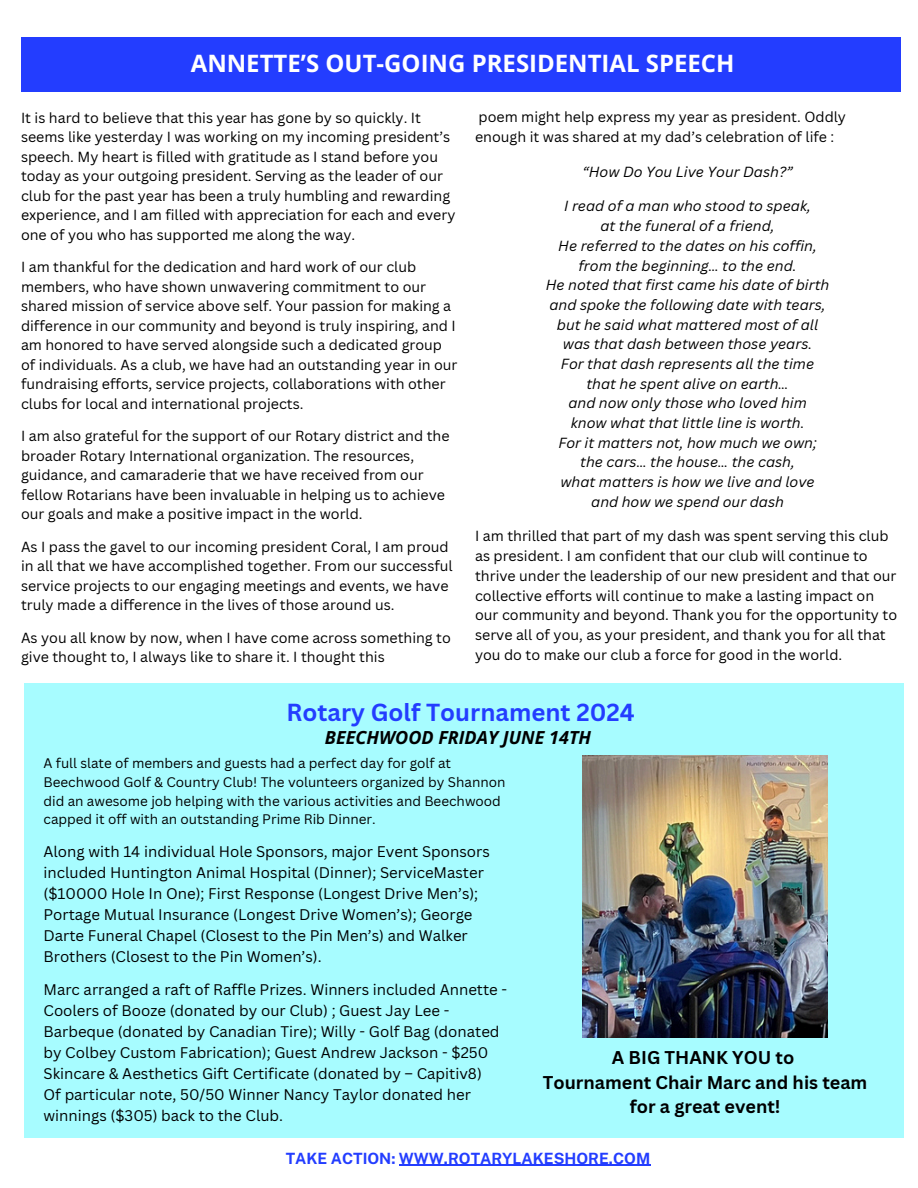
<style>
.page{position:relative;width:918px;height:1188px;background:#fff}
.page>*{position:absolute;margin:0;border:0;box-sizing:border-box;transform-origin:0 0}
.t1{font:700 24px "Open Sans";color:#fff}
.t2{font:700 24px "Canva Sans";color:#233dff}
.t3{font:700 18px/24.8px "Canva Sans";color:#000;text-align:center}
.t4{font:italic 700 18px "Open Sans";color:#000}
.t5{font:700 15.45px "Public Sans";color:#233dff}
.t6{font:15px/21px "Canva Sans";color:#000}
.t7{font:14.25px/19.5px "Canva Sans";color:#000}
.t8{font:italic 14.25px/19.6px "Canva Sans";color:#000;text-align:center}
.t9{font:13.5px/18.8px "Canva Sans";color:#000}
</style>
<div class="page">
<div style="left:25px;top:684px;width:879px;height:454px;background:#a7fcff"></div>
<div style="left:21px;top:37px;width:879px;height:55px;background:#233dff"></div>
<img style="left:583px;top:756px;width:245px;height:281px">
<hr style="left:399px;top:1165px;width:251px;height:1px;background:#233dff">
<h6 class="t1" style="left:191px;top:46px;width:545px">ANNETTE’S OUT-GOING PRESIDENTIAL SPEECH</h6>
<h6 class="t7" style="left:475px;top:107px;width:373px">poem might help express my year as president. Oddly enough it was shared at my dad’s celebration of life :</h6>
<h6 class="t8" style="left:582px;top:161px;width:212px">“How Do You Live Your Dash?”</h6>
<p class="t8" style="left:546px;top:196px;width:285px">I read of a man who stood to speak,<br>at the funeral of a friend,<br>He referred to the dates on his coffin, from the beginning… to the end.<br>He noted that first came his date of birth and spoke the following date with tears, but he said what mattered most of all was that dash between those years.<br>For that dash represents all the time that he spent alive on earth…<br>and now only those who loved him<br>know what that little line is worth.<br>For it matters not, how much we own; the cars… the house… the cash,<br>what matters is how we live and love and how we spend our dash</p>
<p class="t7" style="left:475px;top:526px;width:424px">I am thrilled that part of my dash was spent serving this club as president. I am confident that our club will continue to thrive under the leadership of our new president and that our collective efforts will continue to make a lasting impact on our community and beyond. Thank you for the opportunity to serve all of you, as your president, and thank you for all that you do to make our club a force for good in the world.</p>
<h6 class="t7" style="left:21px;top:108px;width:436px">It is hard to believe that this year has gone by so quickly. It seems like yesterday I was working on my incoming president’s speech. My heart is filled with gratitude as I stand before you today as your outgoing president. Serving as the leader of our club for the past year has been a truly humbling and rewarding experience, and I am filled with appreciation for each and every one of you who has supported me along the way.</h6>
<h6 class="t7" style="left:21px;top:257px;width:438px">I am thankful for the dedication and hard work of our club members, who have shown unwavering commitment to our shared mission of service above self. Your passion for making a difference in our community and beyond is truly inspiring, and I am honored to have served alongside such a dedicated group of individuals. As a club, we have had an outstanding year in our fundraising efforts, service projects, collaborations with other clubs for local and international projects.</h6>
<p class="t7" style="left:21px;top:426px;width:430px">I am also grateful for the support of our Rotary district and the broader Rotary International organization. The resources, guidance, and camaraderie that we have received from our fellow Rotarians have been invaluable in helping us to achieve our goals and make a positive impact in the world.</p>
<h6 class="t7" style="left:21px;top:537px;width:433px">As I pass the gavel to our incoming president Coral, I am proud in all that we have accomplished together. From our successful service projects to our engaging meetings and events, we have truly made a difference in the lives of those around us.</h6>
<h6 class="t7" style="left:21px;top:628px;width:431px">As you all know by now, when I have come across something to give thought to, I always like to share it. I thought this</h6>
<h6 class="t2" style="left:286px;top:695px;width:350px">Rotary Golf Tournament 2024</h6>
<p class="t9" style="left:44px;top:753px;width:463px">A full slate of members and guests had a perfect day for golf at Beechwood Golf &amp; Country Club! The volunteers organized by Shannon did an awesome job helping with the various activities and Beechwood capped it off with an outstanding Prime Rib Dinner.</p>
<h2 class="t6" style="left:44px;top:841px;width:448px">Along with 14 individual Hole Sponsors, major Event Sponsors included Huntington Animal Hospital (Dinner); ServiceMaster ($10000 Hole In One); First Response (Longest Drive Men’s); Portage Mutual Insurance (Longest Drive Women’s); George Darte Funeral Chapel (Closest to the Pin Men’s) and Walker Brothers (Closest to the Pin Women’s).</h2>
<h3 class="t6" style="left:44px;top:979px;width:465px">Marc arranged a raft of Raffle Prizes. Winners included Annette - Coolers of Booze (donated by our Club) ; Guest Jay Lee - Barbeque (donated by Canadian Tire); Willy - Golf Bag (donated by Colbey Custom Fabrication); Guest Andrew Jackson - $250<br>Skincare &amp; Aesthetics Gift Certificate (donated by – Capitiv8)</h3>
<p class="t6" style="left:44px;top:1084px;width:429px">Of particular note, 50/50 Winner Nancy Taylor donated her winnings ($305) back to the Club.</p>
<h4 class="t4" style="left:325px;top:724px;width:268px">BEECHWOOD FRIDAY JUNE 14TH</h4>
<h5 class="t3" style="left:543px;top:1045px;width:326px">A BIG THANK YOU to<br>Tournament Chair Marc and his team for a great event!</h5>
<h6 class="t5" style="left:286px;top:1149px;width:366px">TAKE ACTION: WWW.ROTARYLAKESHORE.COM</h6>
</div>
